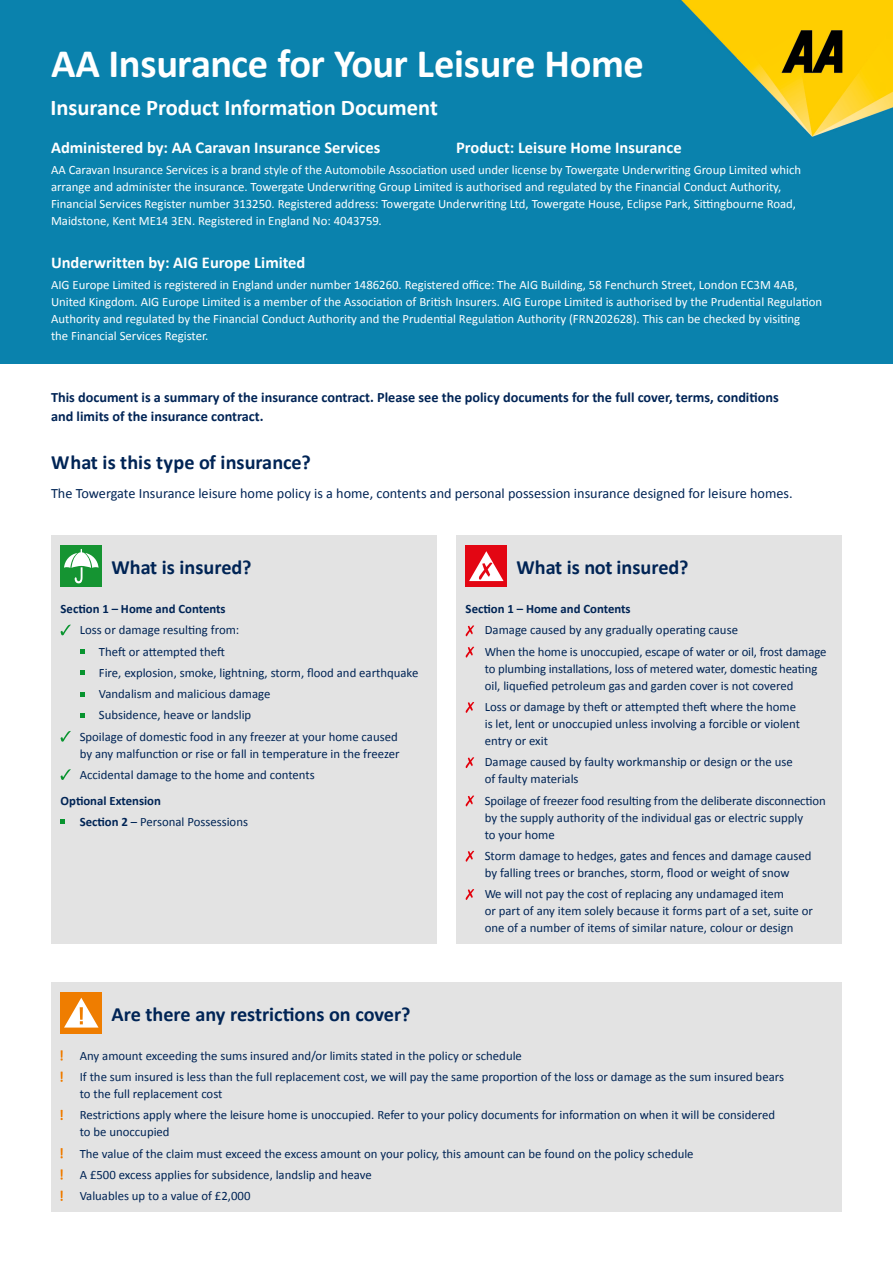
<style>
.page{position:relative;width:893px;height:1263px;background:#fff}
.page>*{position:absolute;margin:0;border:0;box-sizing:border-box;transform-origin:0 0}
.t1{font:700 40.5px "Calibri";letter-spacing:-.01em;color:#fff}
.t2{font:700 22.5px "Calibri";color:#fff}
.t3{font:700 20.25px "Calibri";color:#002455}
.t4{font:700 16.5px "Calibri";color:#fff}
.t5{font:700 14.25px/19.2px "Calibri";color:#002455}
.t6{font:14.25px "Calibri";color:#002455}
.t7{font:12.75px/17px "Calibri";color:#002455}
.t8{font:12.75px/17px "Calibri";color:#fff}
.t9{font:700 12.75px/21.3px "Calibri";color:#002455}
.s1{font-weight:400}
</style>
<div class="page">
<div style="left:0;top:0;width:893px;height:364px;background:#0a82ad"></div>
<div style="left:51px;top:982px;width:791px;height:230px;background:#e3e3e3"></div>
<div style="left:61px;top:992px;width:41px;height:41px;background:#ef7d00"></div>
<svg style="left:64px;top:998px;width:34px;height:29px"></svg>
<svg style="left:61px;top:1050px;width:2px;height:10px"></svg>
<svg style="left:61px;top:1071px;width:2px;height:11px"></svg>
<svg style="left:61px;top:1110px;width:2px;height:10px"></svg>
<svg style="left:61px;top:1148px;width:2px;height:10px"></svg>
<svg style="left:61px;top:1169px;width:2px;height:10px"></svg>
<svg style="left:61px;top:1190px;width:2px;height:11px"></svg>
<div style="left:51px;top:536px;width:386px;height:408px;background:#e3e3e3"></div>
<div style="left:61px;top:545px;width:41px;height:42px;background:#159432"></div>
<svg style="left:64px;top:549px;width:35px;height:34px"></svg>
<svg style="left:61px;top:625px;width:10px;height:10px"></svg>
<svg style="left:80px;top:649px;width:4px;height:5px"></svg>
<svg style="left:80px;top:671px;width:4px;height:4px"></svg>
<svg style="left:80px;top:692px;width:4px;height:4px"></svg>
<svg style="left:80px;top:713px;width:4px;height:5px"></svg>
<svg style="left:61px;top:731px;width:10px;height:11px"></svg>
<svg style="left:61px;top:769px;width:10px;height:11px"></svg>
<svg style="left:61px;top:819px;width:4px;height:5px"></svg>
<div style="left:456px;top:536px;width:386px;height:408px;background:#e3e3e3"></div>
<div style="left:466px;top:545px;width:41px;height:42px;background:#e30613"></div>
<svg style="left:469px;top:551px;width:35px;height:30px"></svg>
<svg style="left:466px;top:625px;width:8px;height:11px"></svg>
<svg style="left:466px;top:647px;width:8px;height:10px"></svg>
<svg style="left:466px;top:702px;width:8px;height:11px"></svg>
<svg style="left:466px;top:757px;width:8px;height:11px"></svg>
<svg style="left:466px;top:795px;width:8px;height:11px"></svg>
<svg style="left:466px;top:851px;width:8px;height:11px"></svg>
<svg style="left:466px;top:889px;width:8px;height:11px"></svg>
<h1 class="t1" style="left:51px;top:38px;width:594px">AA Insurance for Your Leisure Home</h1>
<h2 class="t2" style="left:50px;top:93px;width:389px">Insurance Product Information Document</h2>
<p class="t4" style="left:51px;top:137px;width:331px">Administered by: AA Caravan Insurance Services</p>
<p class="t4" style="left:456px;top:137px;width:227px">Product: Leisure Home Insurance</p>
<p class="t8" style="left:51px;top:161px;width:752px">AA Caravan Insurance Services is a brand style of the Automobile Association used under license by Towergate Underwriting Group Limited which arrange and administer the insurance. Towergate Underwriting Group Limited is authorised and regulated by the Financial Conduct Authority, Financial Services Register number 313250. Registered address: Towergate Underwriting Ltd, Towergate House, Eclipse Park, Sittingbourne Road, Maidstone, Kent ME14 3EN. Registered in England No: 4043759.</p>
<p class="t4" style="left:51px;top:252px;width:256px">Underwritten by: AIG Europe Limited</p>
<p class="t8" style="left:51px;top:276px;width:773px">AIG Europe Limited is registered in England under number 1486260. Registered office: The AIG Building, 58 Fenchurch Street, London EC3M 4AB, United Kingdom. AIG Europe Limited is a member of the Association of British Insurers. AIG Europe Limited is authorised by the Prudential Regulation Authority and regulated by the Financial Conduct Authority and the Prudential Regulation Authority (FRN202628). This can be checked by visiting<br>the Financial Services Register.</p>
<p class="t5" style="left:51px;top:387px;width:729px">This document is a summary of the insurance contract. Please see the policy documents for the full cover, terms, conditions and limits of the insurance contract.</p>
<h3 class="t3" style="left:51px;top:450px;width:261px">What is this type of insurance?</h3>
<p class="t6" style="left:51px;top:484px;width:743px">The Towergate Insurance leisure home policy is a home, contents and personal possession insurance designed for leisure homes.</p>
<h3 class="t3" style="left:112px;top:555px;width:142px">What is insured?</h3>
<p class="t9" style="left:61px;top:598px;width:167px">Section 1 – Home and Contents</p>
<p class="t7" style="left:80px;top:621px;width:161px">Loss or damage resulting from:</p>
<p class="t7" style="left:99px;top:642px;width:128px">Theft or attempted theft</p>
<p class="t7" style="left:99px;top:664px;width:321px">Fire, explosion, smoke, lightning, storm, flood and earthquake</p>
<p class="t7" style="left:99px;top:685px;width:173px">Vandalism and malicious damage</p>
<p class="t7" style="left:99px;top:706px;width:154px">Subsidence, heave or landslip</p>
<p class="t7" style="left:80px;top:727px;width:320px">Spoilage of domestic food in any freezer at your home caused</p>
<p class="t7" style="left:80px;top:742px;width:321px;line-height:21.3px">by any malfunction or rise or fall in temperature in the freezer<br>Accidental damage to the home and contents</p>
<p class="t9" style="left:80px;top:789px;width:170px;text-indent:-19px">Optional Extension<br>Section 2 <span class="s1">– Personal Possessions</span></p>
<h3 class="t3" style="left:517px;top:555px;width:174px">What is not insured?</h3>
<p class="t9" style="left:466px;top:598px;width:167px">Section 1 – Home and Contents</p>
<p class="t7" style="left:485px;top:619px;width:343px;line-height:21.3px">Damage caused by any gradually operating cause<br>When the home is unoccupied, escape of water or oil, frost damage</p>
<p class="t7" style="left:485px;top:659px;width:334px">to plumbing installations, loss of metered water, domestic heating oil, liquefied petroleum gas and garden cover is not covered</p>
<p class="t7" style="left:485px;top:698px;width:317px">Loss or damage by theft or attempted theft where the home is let, lent or unoccupied unless involving a forcible or violent entry or exit</p>
<p class="t7" style="left:485px;top:753px;width:309px">Damage caused by faulty workmanship or design or the use of faulty materials</p>
<p class="t7" style="left:485px;top:791px;width:343px">Spoilage of freezer food resulting from the deliberate disconnection by the supply authority of the individual gas or electric supply<br>to your home</p>
<p class="t7" style="left:485px;top:846px;width:328px">Storm damage to hedges, gates and fences and damage caused by falling trees or branches, storm, flood or weight of snow</p>
<p class="t7" style="left:485px;top:885px;width:330px">We will not pay the cost of replacing any undamaged item<br>or part of any item solely because it forms part of a set, suite or one of a number of items of similar nature, colour or design</p>
<h3 class="t3" style="left:112px;top:1001px;width:301px">Are there any restrictions on cover?</h3>
<p class="t7" style="left:80px;top:1044px;width:706px;line-height:21.3px">Any amount exceeding the sums insured and/or limits stated in the policy or schedule<br>If the sum insured is less than the full replacement cost, we will pay the same proportion of the loss or damage as the sum insured bears</p>
<p class="t7" style="left:80px;top:1082px;width:697px;line-height:21.3px">to the full replacement cost<br>Restrictions apply where the leisure home is unoccupied. Refer to your policy documents for information on when it will be considered</p>
<p class="t7" style="left:80px;top:1121px;width:615px;line-height:21.3px">to be unoccupied<br>The value of the claim must exceed the excess amount on your policy, this amount can be found on the policy schedule A £500 excess applies for subsidence, landslip and heave<br>Valuables up to a value of £2,000</p>
</div>
